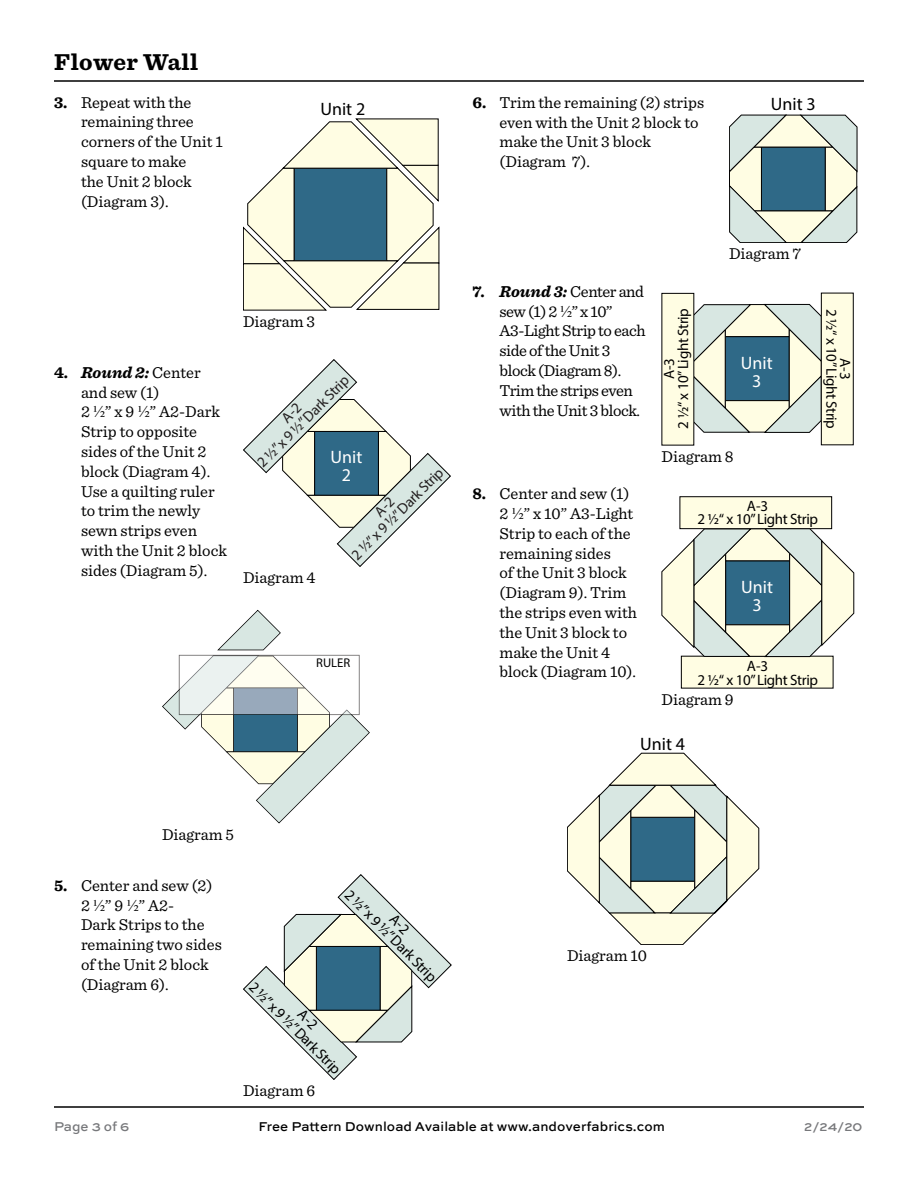
<style>
.page{position:relative;width:918px;height:1188px;background:#fff}
.page>*{position:absolute;margin:0;border:0;box-sizing:border-box;transform-origin:0 0}
.t1{font:700 24px "Sentinel";letter-spacing:.02em;color:#000}
.t2{font:18px "Myriad Pro";color:#000}
.t3{font:18px/18px "Myriad Pro";color:#fff;text-align:center}
.t4{font:16.5px/19.8px "Sentinel";color:#000}
.t5{font:16.5px/19.8px "Sentinel";letter-spacing:-.025em;color:#000}
.t6{font:700 16.5px "Sentinel";color:#000}
.t7{font:15px/13.8px "Myriad Pro";letter-spacing:-.025em;color:#000;text-align:center}
.t8{font:15px "Myriad Pro";color:#231f20}
.t9{font:500 13.5px "Sweet Sans Pro";letter-spacing:.005em;color:#000}
.t10{font:500 13.5px "Sweet Sans Pro";color:#77787b}
.t11{font:12.6px "Myriad Pro";color:#000}
.s1{font-weight:700;font-style:italic}
.s2{font-family:"Times New Roman"}
</style>
<div class="page">
<hr style="left:54px;top:80px;width:810px;height:2px;background:#000">
<hr style="left:54px;top:1106px;width:810px;height:2px;background:#000">
<svg style="left:243px;top:118px;width:196px;height:192px"></svg>
<svg style="left:162px;top:610px;width:208px;height:214px"></svg>
<hr style="left:213px;top:655px;width:46px;height:1px;background:#151313">
<svg style="left:729px;top:114px;width:128px;height:129px;background:#a9bab7"></svg>
<svg style="left:694px;top:303px;width:127px;height:130px;background:#b2c4c1"></svg>
<div style="left:821px;top:293px;width:32px;height:152px;background:#fffde3"></div>
<div style="left:821px;top:293px;width:33px;height:152px;border:1px solid #000"></div>
<div style="left:662px;top:293px;width:32px;height:152px;background:#fffde3"></div>
<div style="left:681px;top:656px;width:152px;height:32px;background:#fffde3"></div>
<div style="left:680px;top:496px;width:152px;height:33px;background:#fffde3;border:1px solid #000"></div>
<svg style="left:662px;top:528px;width:192px;height:130px;background:#c7d3cc"></svg>
<svg style="left:567px;top:752px;width:193px;height:193px"></svg>
<svg style="left:243px;top:359px;width:208px;height:208px"></svg>
<svg style="left:243px;top:874px;width:209px;height:206px"></svg>
<h1 class="t1" style="left:54px;top:43px;width:146px">Flower Wall</h1>
<p class="t6" style="left:54px;top:89px;width:15px">3.</p>
<p class="t4" style="left:81px;top:91px;width:143px">Repeat with the remaining three corners of the Unit 1 square to make<br>the Unit 2 block (Diagram 3).</p>
<p class="t2" style="left:320px;top:97px;width:46px">Unit 2</p>
<p class="t6" style="left:54px;top:359px;width:16px">4.</p>
<p class="t4" style="left:81px;top:361px;width:148px"><span class="s1">Round 2:</span> Center and sew (1)<br>2 <span class="s2">½</span>” x 9 <span class="s2">½</span>” A2-Dark<br>Strip to opposite sides of the Unit 2 block (Diagram 4).<br>Use a quilting ruler to trim the newly sewn strips even with the Unit 2 block sides (Diagram 5).</p>
<p class="t4" style="left:243px;top:311px;width:74px">Diagram 3</p>
<p class="t8" style="left:253px;top:458px;width:124px;rotate:-45deg">2 ½” x 9 ½” Dark Strip</p>
<p class="t8" style="left:348px;top:551px;width:124px;rotate:-45deg">2 ½” x 9 ½” Dark Strip</p>
<p class="t3" style="left:331px;top:448px;width:33px">Unit<br>2</p>
<p class="t4" style="left:243px;top:567px;width:74px">Diagram 4</p>
<p class="t11" style="left:316px;top:655px;width:36px">RULER</p>
<p class="t6" style="left:473px;top:89px;width:15px">6.</p>
<p class="t4" style="left:500px;top:91px;width:206px">Trim the remaining (2) strips even with the Unit 2 block to make the Unit 3 block (Diagram 7).</p>
<p class="t2" style="left:771px;top:93px;width:46px">Unit 3</p>
<p class="t6" style="left:473px;top:278px;width:14px">7.</p>
<p class="t6" style="left:473px;top:481px;width:15px">8.</p>
<p class="t5" style="left:500px;top:280px;width:148px"><span class="s1">Round 3:</span> Center and sew (1) 2 <span class="s2">½</span>” x 10”<br>A3-Light Strip to each side of the Unit 3 block (Diagram 8).<br>Trim the strips even with the Unit 3 block.</p>
<p class="t4" style="left:500px;top:483px;width:139px">Center and sew (1)<br>2 <span class="s2">½</span>” x 10” A3-Light<br>Strip to each of the remaining sides<br>of the Unit 3 block (Diagram 9). Trim the strips even with the Unit 3 block to make the Unit 4 block (Diagram 10).</p>
<p class="t4" style="left:729px;top:243px;width:74px">Diagram 7</p>
<p class="t7" style="left:662px;top:429px;width:122px;rotate:-90deg">A-3<br>2 ½“ x 10” Light Strip</p>
<p class="t7" style="left:852px;top:309px;width:122px;rotate:90deg">A-3<br>2 ½“ x 10” Light Strip</p>
<p class="t3" style="left:741px;top:354px;width:33px">Unit<br>3</p>
<p class="t4" style="left:662px;top:446px;width:74px">Diagram 8</p>
<p class="t7" style="left:698px;top:498px;width:122px">A-3<br>2 ½“ x 10” Light Strip</p>
<p class="t3" style="left:741px;top:578px;width:33px">Unit<br>3</p>
<p class="t7" style="left:698px;top:658px;width:122px">A-3<br>2 ½“ x 10” Light Strip</p>
<p class="t4" style="left:662px;top:689px;width:74px">Diagram 9</p>
<p class="t2" style="left:640px;top:733px;width:46px">Unit 4</p>
<p class="t6" style="left:54px;top:872px;width:15px">5.</p>
<p class="t4" style="left:162px;top:824px;width:73px">Diagram 5</p>
<p class="t4" style="left:81px;top:874px;width:142px">Center and sew (2)<br>2 <span class="s2">½</span>” 9 <span class="s2">½</span>” A2-<br>Dark Strips to the remaining two sides of the Unit 2 block (Diagram 6).</p>
<p class="t7" style="left:352px;top:887px;width:124px;rotate:45deg">2 ½” x 9 ½” Dark Strip</p>
<p class="t7" style="left:257px;top:979px;width:124px;rotate:45deg">2 ½” x 9 ½” Dark Strip</p>
<p class="t4" style="left:243px;top:1080px;width:74px">Diagram 6</p>
<p class="t4" style="left:567px;top:945px;width:82px">Diagram 10</p>
<p class="t10" style="left:54px;top:1116px;width:77px">Page 3 of 6</p>
<p class="t9" style="left:259px;top:1117px;width:408px">Free Pattern Download Available at www.andoverfabrics.com</p>
<p class="t10" style="left:804px;top:1117px;width:60px">2/24/20</p>
</div>
